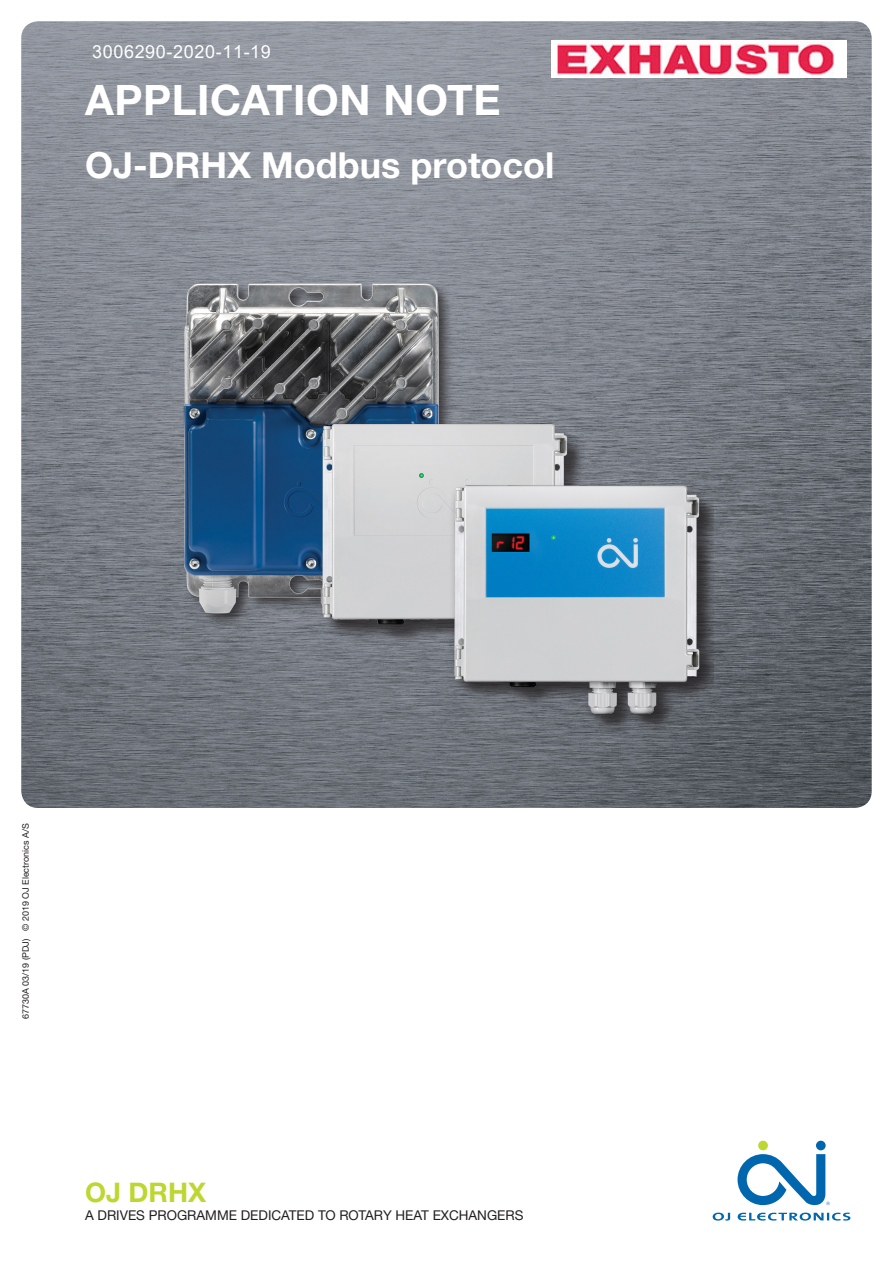
<style>
.page{position:relative;width:893px;height:1263px;background:#fff}
.page>*{position:absolute;margin:0;border:0;box-sizing:border-box;transform-origin:0 0}
.t1{font:700 42px "Helvetica Neue LTW1 G";letter-spacing:.015em;color:#fff}
.t2{font:700 36px "Helvetica Neue LTW1 G";color:#fff}
.t3{font:700 27px "Helvetica Neue LTW1 G";color:#bed630}
.t4{font:18px "Arial";letter-spacing:.035em;color:#fff}
.t5{font:13.5px "Helvetica Neue LTW1 G";color:#231f20}
.t6{font:9px "Helvetica Neue LTW1 G";color:#231f20}
</style>
<div class="page">
<img style="left:21px;top:21px;width:851px;height:787px">
<img style="left:180px;top:248px;width:304px;height:413px">
<img style="left:294px;top:402px;width:296px;height:266px">
<img style="left:447px;top:461px;width:266px;height:268px">
<svg style="left:713px;top:1212px;width:137px;height:8px"></svg>
<div style="left:816px;top:1141px;width:10px;height:9px;background:#0067af;border-radius:50%"></div>
<div style="left:758px;top:1141px;width:10px;height:9px;background:#bed630;border-radius:50%"></div>
<svg style="left:737px;top:1154px;width:93px;height:52px"></svg>
<img style="left:551px;top:41px;width:296px;height:36px">
<h3 class="t4" style="left:92px;top:39px;width:180px">3006290-2020-11-19</h3>
<h1 class="t1" style="left:85px;top:74px;width:417px">APPLICATION NOTE</h1>
<h2 class="t2" style="left:85px;top:143px;width:471px">OJ-DRHX Modbus protocol</h2>
<p class="t6" style="left:20px;top:1019px;width:197px;rotate:-90deg">67730A 03/19 (PDJ) © 2019 OJ Electronics A/S</p>
<h3 class="t3" style="left:85px;top:1176px;width:123px">OJ DRHX</h3>
<p class="t5" style="left:85px;top:1207px;width:440px">A DRIVES PROGRAMME DEDICATED TO ROTARY HEAT EXCHANGERS</p>
</div>
